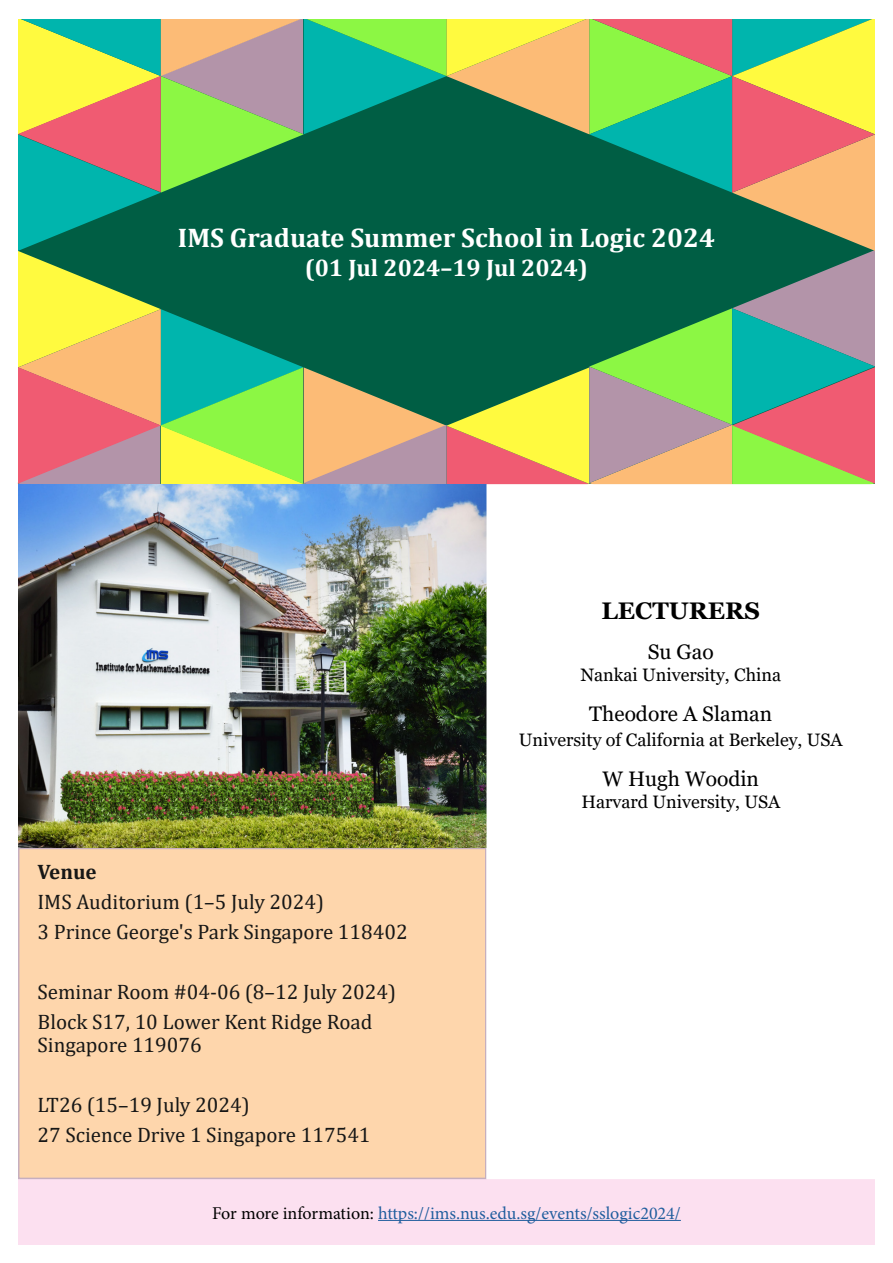
<style>
.page{position:relative;width:893px;height:1263px;background:#fff}
.page>*{position:absolute;margin:0;border:0;box-sizing:border-box;transform-origin:0 0}
.t1{font:700 27px "Cambria";color:#fff}
.t2{font:700 24px "Cambria";color:#fff}
.t3{font:700 24px "Georgia";color:#000}
.t4{font:21px/30px "Cambria";color:#000}
.t5{font:21px "Georgia";color:#000}
.t6{font:700 21px "Cambria";color:#000}
.t7{font:18px "Georgia";color:#000}
.t8{font:18px "Minion Pro";letter-spacing:-.005em;color:#215e9e}
.s1{color:#000}
</style>
<div class="page">
<div style="left:18px;top:1179px;width:857px;height:66px;background:#fce0f0"></div>
<hr style="left:378px;top:1220px;width:303px;height:1px;background:#215e9e">
<div style="left:19px;top:848px;width:467px;height:330px;background:#fed6ac"></div>
<div style="left:18px;top:848px;width:468px;height:331px;border:2px solid #c1a8b9"></div>
<img style="left:18px;top:542px;width:468px;height:306px">
<svg style="left:17px;top:19px;width:858px;height:523px;background:#739d72"></svg>
<p class="t1" style="left:178px;top:219px;width:539px">IMS Graduate Summer School in Logic 2024</p>
<p class="t2" style="left:305px;top:251px;width:285px">(01 Jul 2024–19 Jul 2024)</p>
<p class="t6" style="left:38px;top:857px;width:61px">Venue</p>
<p class="t4" style="left:38px;top:887px;width:372px">IMS Auditorium (1–5 July 2024)<br>3 Prince George's Park Singapore 118402</p>
<p class="t4" style="left:38px;top:977px;width:360px">Seminar Room #04-06 (8–12 July 2024)<br>Block S17, 10 Lower Kent Ridge Road</p>
<p class="t4" style="left:38px;top:1029px;width:166px">Singapore 119076</p>
<p class="t4" style="left:38px;top:1089px;width:335px">LT26 (15–19 July 2024)<br>27 Science Drive 1 Singapore 117541</p>
<p class="t3" style="left:601px;top:595px;width:160px">LECTURERS</p>
<p class="t5" style="left:648px;top:639px;width:68px">Su Gao</p>
<p class="t7" style="left:580px;top:663px;width:202px">Nankai University, China</p>
<p class="t5" style="left:589px;top:701px;width:184px">Theodore A Slaman</p>
<p class="t7" style="left:519px;top:729px;width:325px">University of California at Berkeley, USA</p>
<p class="t5" style="left:602px;top:766px;width:158px">W Hugh Woodin</p>
<p class="t7" style="left:581px;top:791px;width:200px">Harvard University, USA</p>
<p class="t8" style="left:212px;top:1201px;width:470px"><span class="s1">For more information:</span> https://ims.nus.edu.sg/events/sslogic2024/</p>
</div>
